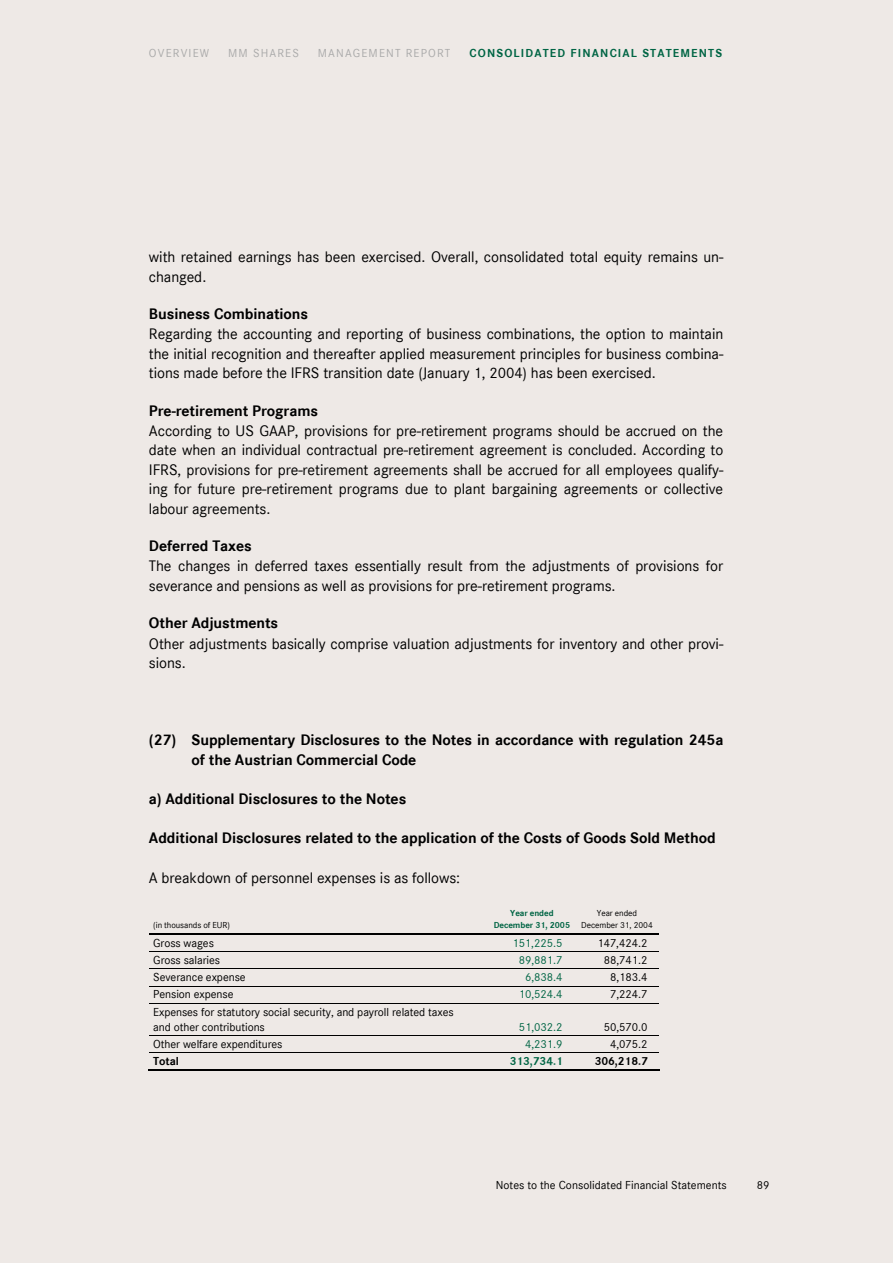
<style>
.page{position:relative;width:893px;height:1263px;background:#fff}
.page>*{position:absolute;margin:0;border:0;box-sizing:border-box;transform-origin:0 0}
.t1{font:15.75px/19.5px "Corporate S";letter-spacing:-.005em;color:#000}
.t2{font:700 15.75px/19.5px "Corporate S";letter-spacing:-.005em;color:#000}
.t3{font:12px/15px "Corporate S";letter-spacing:-.005em;color:#000}
.t4{font:12px "Corporate S";letter-spacing:-.005em;color:#006544}
.t5{font:700 12px "Corporate S";letter-spacing:.095em;color:#006544}
.t6{font:12px "Corporate S";letter-spacing:.095em;color:#aaa}
.t7{font:700 12px "Corporate S";letter-spacing:-.005em;color:#000}
.t8{font:9px/12px "Corporate S";letter-spacing:-.005em;color:#000;text-align:center}
.t9{font:700 9px/12px "Corporate S";letter-spacing:-.01em;color:#006544;text-align:center}
</style>
<div class="page">
<div style="left:0;top:0;width:892px;height:1263px;background:#eee9e6"></div>
<hr style="left:149px;top:933px;width:341px;height:2px;background:#000">
<hr style="left:490px;top:933px;width:84px;height:2px;background:#000">
<hr style="left:574px;top:933px;width:85px;height:2px;background:#000">
<hr style="left:149px;top:951px;width:340px;height:1px;background:#000">
<hr style="left:489px;top:951px;width:85px;height:1px;background:#000">
<hr style="left:574px;top:951px;width:85px;height:1px;background:#000">
<hr style="left:149px;top:968px;width:340px;height:1px;background:#000">
<hr style="left:489px;top:968px;width:85px;height:1px;background:#000">
<hr style="left:574px;top:968px;width:85px;height:1px;background:#000">
<hr style="left:149px;top:986px;width:340px;height:1px;background:#000">
<hr style="left:489px;top:986px;width:85px;height:1px;background:#000">
<hr style="left:574px;top:986px;width:85px;height:1px;background:#000">
<hr style="left:149px;top:1003px;width:340px;height:1px;background:#000">
<hr style="left:489px;top:1003px;width:85px;height:1px;background:#000">
<hr style="left:574px;top:1003px;width:85px;height:1px;background:#000">
<hr style="left:149px;top:1035px;width:340px;height:1px;background:#000">
<hr style="left:489px;top:1035px;width:85px;height:1px;background:#000">
<hr style="left:574px;top:1035px;width:85px;height:1px;background:#000">
<hr style="left:149px;top:1052px;width:340px;height:1px;background:#000">
<hr style="left:489px;top:1052px;width:85px;height:1px;background:#000">
<hr style="left:574px;top:1052px;width:85px;height:1px;background:#000">
<hr style="left:148px;top:1070px;width:341px;height:1px;background:#000">
<hr style="left:490px;top:1070px;width:84px;height:1px;background:#000">
<hr style="left:573px;top:1070px;width:86px;height:1px;background:#000">
<p class="t6" style="left:149px;top:47px;width:62px">OVERVIEW</p>
<p class="t6" style="left:228px;top:47px;width:72px">MM SHARES</p>
<p class="t6" style="left:318px;top:47px;width:134px">MANAGEMENT REPORT</p>
<p class="t5" style="left:469px;top:47px;width:254px">CONSOLIDATED FINANCIAL STATEMENTS</p>
<p class="t1" style="left:149px;top:247px;width:576px">with retained earnings has been exercised. Overall, consolidated total equity remains un&shy;changed.</p>
<p class="t2" style="left:149px;top:304px;width:161px">Business Combinations</p>
<p class="t1" style="left:149px;top:324px;width:576px;text-align:justify">Regarding the accounting and reporting of business combinations, the option to maintain the initial recognition and thereafter applied measurement principles for business combina&shy;tions made before the IFRS transition date (January 1, 2004) has been exercised.</p>
<p class="t2" style="left:149px;top:400px;width:171px">Pre-retirement Programs</p>
<p class="t1" style="left:149px;top:421px;width:576px;text-align:justify">According to US GAAP, provisions for pre-retirement programs should be accrued on the date when an individual contractual pre-retirement agreement is concluded. According to IFRS, provisions for pre-retirement agreements shall be accrued for all employees qualify&shy;ing for future pre-retirement programs due to plant bargaining agreements or collective labour agreements.</p>
<p class="t2" style="left:149px;top:536px;width:104px">Deferred Taxes</p>
<p class="t1" style="left:149px;top:556px;width:576px">The changes in deferred taxes essentially result from the adjustments of provisions for severance and pensions as well as provisions for pre-retirement programs.</p>
<p class="t2" style="left:149px;top:613px;width:131px">Other Adjustments</p>
<p class="t1" style="left:149px;top:633px;width:576px">Other adjustments basically comprise valuation adjustments for inventory and other provi&shy;sions.</p>
<p class="t2" style="left:191px;top:730px;width:533px;text-indent:-43px">(27) Supplementary Disclosures to the Notes in accordance with regulation 245a of the Austrian Commercial Code</p>
<p class="t2" style="left:149px;top:789px;width:259px">a) Additional Disclosures to the Notes</p>
<p class="t2" style="left:149px;top:828px;width:568px">Additional Disclosures related to the application of the Costs of Goods Sold Method</p>
<p class="t1" style="left:149px;top:867px;width:313px">A breakdown of personnel expenses is as follows:</p>
<p class="t8" style="left:153px;top:919px;width:78px">(in thousands of EUR)</p>
<p class="t9" style="left:494px;top:907px;width:78px">Year ended<br>December 31, 2005</p>
<p class="t8" style="left:581px;top:907px;width:73px">Year ended<br>December 31, 2004</p>
<p class="t3" style="left:153px;top:935px;width:62px">Gross wages</p>
<p class="t4" style="left:512px;top:936px;width:52px">151,225.5</p>
<p class="t3" style="left:597px;top:935px;width:52px">147,424.2</p>
<p class="t3" style="left:153px;top:952px;width:68px">Gross salaries</p>
<p class="t4" style="left:518px;top:953px;width:45px">89,881.7</p>
<p class="t3" style="left:603px;top:952px;width:45px">88,741.2</p>
<p class="t3" style="left:153px;top:969px;width:94px">Severance expense</p>
<p class="t4" style="left:525px;top:970px;width:39px">6,838.4</p>
<p class="t3" style="left:610px;top:969px;width:39px">8,183.4</p>
<p class="t3" style="left:153px;top:987px;width:82px">Pension expense</p>
<p class="t4" style="left:518px;top:987px;width:45px">10,524.4</p>
<p class="t3" style="left:610px;top:987px;width:39px">7,224.7</p>
<p class="t3" style="left:153px;top:1004px;width:302px">Expenses for statutory social security, and payroll related taxes and other contributions</p>
<p class="t4" style="left:518px;top:1020px;width:45px">51,032.2</p>
<p class="t3" style="left:603px;top:1019px;width:45px">50,570.0</p>
<p class="t3" style="left:153px;top:1036px;width:131px">Other welfare expenditures</p>
<p class="t4" style="left:525px;top:1037px;width:39px">4,231.9</p>
<p class="t3" style="left:610px;top:1036px;width:39px">4,075.2</p>
<p class="t7" style="left:153px;top:1054px;width:27px">Total</p>
<p class="t5" style="left:509px;top:1054px;width:55px">313,734.1</p>
<p class="t7" style="left:594px;top:1054px;width:55px">306,218.7</p>
<p class="t3" style="left:496px;top:1177px;width:232px">Notes to the Consolidated Financial Statements</p>
<p class="t3" style="left:756px;top:1177px;width:14px">89</p>
</div>
